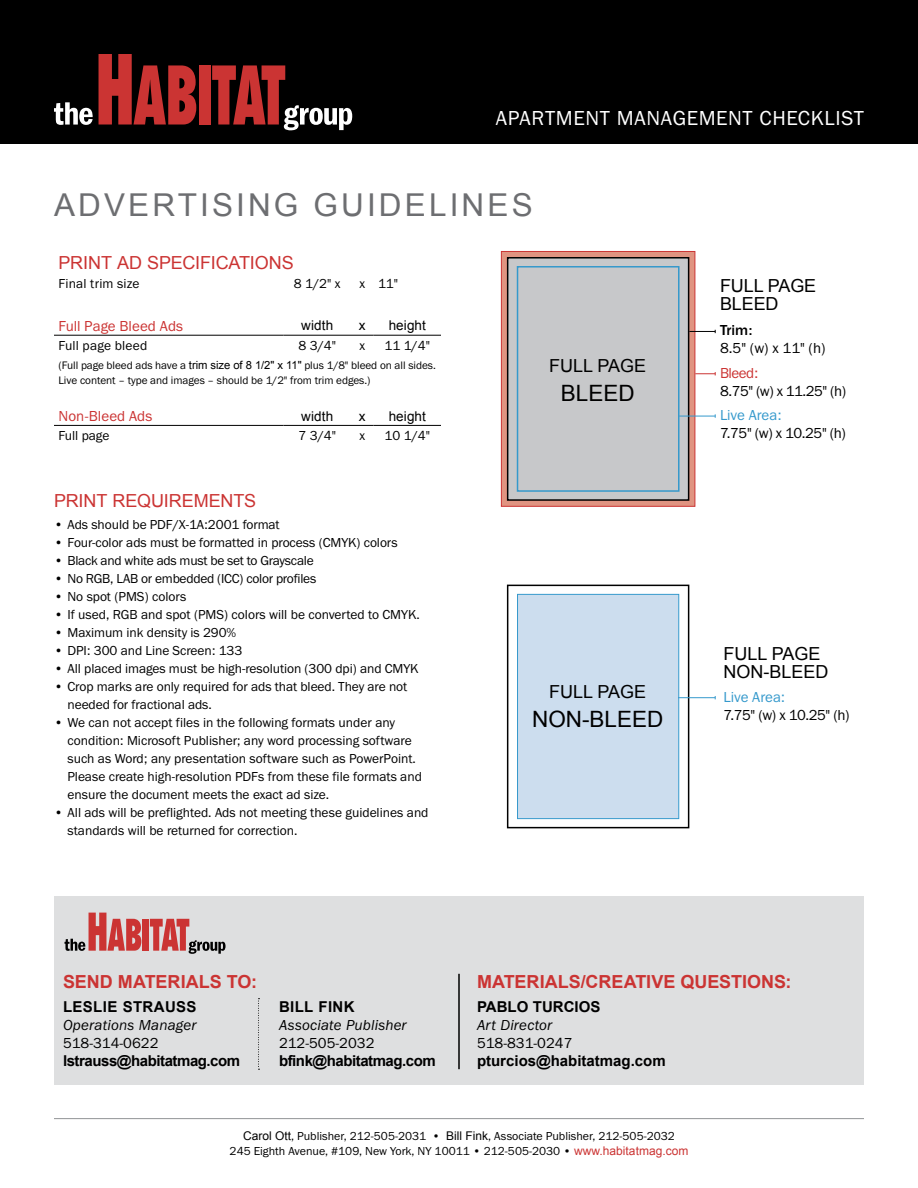
<style>
.page{position:relative;width:918px;height:1188px;background:#fff}
.page>*{position:absolute;margin:0;border:0;box-sizing:border-box;transform-origin:0 0}
.t1{font:31.5px "Arial";letter-spacing:.1em;color:#6d6e71}
.t2{font:22.5px "Arial";color:#000}
.t3{font:21px "Franklin Gothic URW Boo";letter-spacing:.025em;color:#fff}
.t4{font:18px/18px "Arial";color:#000}
.t5{font:700 18px "Arial";color:#cb3433}
.t6{font:18px "Arial";letter-spacing:-.005em;color:#cb3433}
.t7{font:15px "Franklin Gothic URW Boo";color:#000}
.t8{font:15px "Franklin Gothic URW Boo Ita";letter-spacing:.01em;color:#000}
.t9{font:700 15px "Arial";letter-spacing:-.03em;color:#000}
.t10{font:700 15px "Arial";color:#000}
.t11{font:15px "Franklin Gothic URW Boo";color:#cb3433}
.t12{font:700 15px "Arial";letter-spacing:.025em;color:#000}
.t13{font:15px "Franklin Gothic URW Boo";letter-spacing:-.005em;color:#3599cc}
.t14{font:500 15px "Franklin Gothic URW";color:#000}
.t15{font:13.5px/18px "Franklin Gothic URW Boo";letter-spacing:-.005em;color:#000}
.t16{font:13.5px "Arial";letter-spacing:.005em;color:#000}
.t17{font:13.5px "Franklin Gothic URW Boo";letter-spacing:.015em;color:#000}
.t18{font:12px/15px "Franklin Gothic URW Boo";color:#000;text-align:center}
.t19{font:11.25px/15px "Franklin Gothic URW Boo";letter-spacing:-.005em;color:#000}
.s1{font-family:"Arial"}
.s2{font-family:"Arial";color:#cb3433}
</style>
<div class="page">
<hr style="left:54px;top:1118px;width:810px;height:1px;background:#919396">
<div style="left:54px;top:896px;width:810px;height:189px;background:#dedfe0"></div>
<div style="left:501px;top:251px;width:194px;height:256px;background:#e09481;border:1px solid #cb3433"></div>
<div style="left:508px;top:258px;width:181px;height:242px;background:#c7c8ca"></div>
<div style="left:507px;top:257px;width:182px;height:244px;border:2px solid #000"></div>
<div style="left:0;top:0;width:918px;height:144px;background:#000"></div>
<hr style="left:54px;top:425px;width:230px;height:1px;background:#000">
<hr style="left:284px;top:425px;width:67px;height:1px;background:#000">
<svg style="left:351px;top:425px;width:23px;height:1px"></svg>
<hr style="left:374px;top:425px;width:67px;height:1px;background:#000">
<hr style="left:54px;top:335px;width:230px;height:1px;background:#000">
<hr style="left:284px;top:335px;width:67px;height:1px;background:#000">
<svg style="left:351px;top:335px;width:23px;height:1px"></svg>
<hr style="left:374px;top:335px;width:67px;height:1px;background:#000">
<div style="left:507px;top:585px;width:182px;height:243px;border:2px solid #000"></div>
<div style="left:517px;top:266px;width:163px;height:226px;border:2px solid #3599cc"></div>
<div style="left:517px;top:594px;width:162px;height:225px;background:#cde;border:1px solid #3599cc"></div>
<svg style="left:689px;top:330px;width:27px;height:3px"></svg>
<svg style="left:695px;top:372px;width:21px;height:3px"></svg>
<hr style="left:679px;top:416px;width:36px;height:1px;background:#3599cc">
<hr style="left:678px;top:697px;width:37px;height:1px;background:#3599cc">
<svg style="left:99px;top:54px;width:97px;height:71px"></svg>
<div style="left:199px;top:65px;width:11px;height:60px;background:#cb3433"></div>
<svg style="left:212px;top:65px;width:140px;height:65px"></svg>
<svg style="left:54px;top:102px;width:39px;height:23px"></svg>
<hr style="left:458px;top:974px;width:2px;height:95px;background:#000">
<svg style="left:258px;top:998px;width:2px;height:72px"></svg>
<div style="left:143px;top:919px;width:6px;height:32px;background:#cb3433"></div>
<svg style="left:150px;top:919px;width:76px;height:35px"></svg>
<svg style="left:64px;top:913px;width:77px;height:38px"></svg>
<h3 class="t3" style="left:496px;top:105px;width:370px">APARTMENT MANAGEMENT CHECKLIST</h3>
<h1 class="t1" style="left:54px;top:185px;width:480px">ADVERTISING GUIDELINES</h1>
<h3 class="t6" style="left:58px;top:251px;width:237px">PRINT AD SPECIFICATIONS</h3>
<p class="t15" style="left:58px;top:274px;width:83px">Final trim size</p>
<p class="t15" style="left:294px;top:274px;width:48px">8 1/2" x</p>
<p class="t15" style="left:359px;top:274px;width:40px">x 11"</p>
<p class="t11" style="left:58px;top:316px;width:126px">Full Page Bleed Ads</p>
<p class="t16" style="left:301px;top:317px;width:33px">width</p>
<p class="t16" style="left:359px;top:317px;width:8px">x</p>
<p class="t16" style="left:389px;top:317px;width:39px">height</p>
<p class="t17" style="left:59px;top:337px;width:91px">Full page bleed</p>
<p class="t15" style="left:298px;top:336px;width:39px">8 3/4"</p>
<p class="t15" style="left:359px;top:336px;width:7px">x</p>
<p class="t15" style="left:385px;top:336px;width:47px">11 1/4"</p>
<p class="t19" style="left:58px;top:357px;width:379px">(Full page bleed ads have a <span class="s1">trim size of 8 1/2" x 11"</span> plus 1/8" bleed on all sides.<br>Live content – type and images – should be 1/2" from trim edges.)</p>
<p class="t11" style="left:58px;top:407px;width:95px">Non-Bleed Ads</p>
<p class="t16" style="left:301px;top:407px;width:33px">width</p>
<p class="t16" style="left:359px;top:407px;width:8px">x</p>
<p class="t16" style="left:389px;top:407px;width:39px">height</p>
<p class="t15" style="left:59px;top:427px;width:52px">Full page</p>
<p class="t15" style="left:298px;top:427px;width:39px">7 3/4"</p>
<p class="t15" style="left:359px;top:427px;width:7px">x</p>
<p class="t15" style="left:385px;top:427px;width:47px">10 1/4"</p>
<h3 class="t4" style="left:549px;top:356px;width:99px">FULL PAGE</h3>
<h2 class="t2" style="left:561px;top:378px;width:75px">BLEED</h2>
<h3 class="t6" style="left:54px;top:488px;width:204px">PRINT REQUIREMENTS</h3>
<p class="t15" style="left:54px;top:515px;width:227px">• Ads should be PDF/X-1A:2001 format</p>
<p class="t15" style="left:54px;top:533px;width:345px">• Four-color ads must be formatted in process (CMYK) colors</p>
<p class="t15" style="left:54px;top:551px;width:261px">• Black and white ads must be set to Grayscale</p>
<p class="t15" style="left:54px;top:569px;width:264px">• No RGB, LAB or embedded (ICC) color profiles</p>
<p class="t15" style="left:54px;top:587px;width:134px">• No spot (PMS) colors</p>
<p class="t15" style="left:54px;top:605px;width:367px">• If used, RGB and spot (PMS) colors will be converted to CMYK.</p>
<p class="t15" style="left:54px;top:623px;width:184px">• Maximum ink density is 290%</p>
<p class="t15" style="left:54px;top:641px;width:190px">• DPI: 300 and Line Screen: 133</p>
<p class="t15" style="left:54px;top:659px;width:366px">• All placed images must be high-resolution (300 dpi) and CMYK</p>
<p class="t15" style="left:68px;top:677px;width:341px;text-indent:-14px">• Crop marks are only required for ads that bleed. They are not needed for fractional ads.</p>
<p class="t15" style="left:68px;top:713px;width:356px;text-indent:-14px">• We can not accept files in the following formats under any condition: Microsoft Publisher; any word processing software such as Word; any presentation software such as PowerPoint.<br>Please create high-resolution PDFs from these file formats and ensure the document meets the exact ad size.</p>
<p class="t15" style="left:68px;top:803px;width:363px;text-indent:-14px">• All ads will be preflighted. Ads not meeting these guidelines and standards will be returned for correction.</p>
<h3 class="t4" style="left:549px;top:683px;width:99px">FULL PAGE</h3>
<h2 class="t2" style="left:532px;top:705px;width:133px">NON-BLEED</h2>
<h3 class="t4" style="left:720px;top:277px;width:98px">FULL PAGE<br>BLEED</h3>
<p class="t14" style="left:720px;top:321px;width:34px">Trim:</p>
<p class="t7" style="left:720px;top:339px;width:107px">8.5" (w) x 11" (h)</p>
<p class="t11" style="left:720px;top:363px;width:40px">Bleed:</p>
<p class="t7" style="left:720px;top:381px;width:128px">8.75" (w) x 11.25" (h)</p>
<p class="t13" style="left:720px;top:406px;width:63px">Live Area:</p>
<p class="t7" style="left:720px;top:424px;width:127px">7.75" (w) x 10.25" (h)</p>
<h3 class="t4" style="left:724px;top:645px;width:107px">FULL PAGE<br>NON-BLEED</h3>
<p class="t13" style="left:724px;top:688px;width:63px">Live Area:</p>
<p class="t7" style="left:724px;top:706px;width:127px">7.75" (w) x 10.25" (h)</p>
<h3 class="t5" style="left:63px;top:969px;width:196px">SEND MATERIALS TO:</h3>
<p class="t12" style="left:63px;top:996px;width:135px">LESLIE STRAUSS</p>
<p class="t12" style="left:279px;top:996px;width:77px">BILL FINK</p>
<p class="t8" style="left:63px;top:1015px;width:135px">Operations Manager</p>
<p class="t8" style="left:279px;top:1015px;width:129px">Associate Publisher</p>
<p class="t7" style="left:63px;top:1033px;width:97px">518-314-0622</p>
<p class="t7" style="left:279px;top:1033px;width:97px">212-505-2032</p>
<p class="t9" style="left:63px;top:1050px;width:179px">lstrauss@habitatmag.com</p>
<p class="t9" style="left:279px;top:1050px;width:158px">bfink@habitatmag.com</p>
<h3 class="t5" style="left:477px;top:969px;width:316px">MATERIALS/CREATIVE QUESTIONS:</h3>
<p class="t10" style="left:477px;top:996px;width:125px">PABLO TURCIOS</p>
<p class="t8" style="left:477px;top:1015px;width:77px">Art Director</p>
<p class="t7" style="left:477px;top:1033px;width:97px">518-831-0247</p>
<p class="t10" style="left:477px;top:1050px;width:190px">pturcios@habitatmag.com</p>
<p class="t18" style="left:230px;top:1128px;width:460px"><span class="s1">Carol Ott</span>, Publisher, 212-505-2031 • <span class="s1">Bill Fink</span>, Associate Publisher, 212-505-2032<br>245 Eighth Avenue, #109, New York, NY 10011 • 212-505-2030 • <span class="s2">www.habitatmag.com</span></p>
</div>
